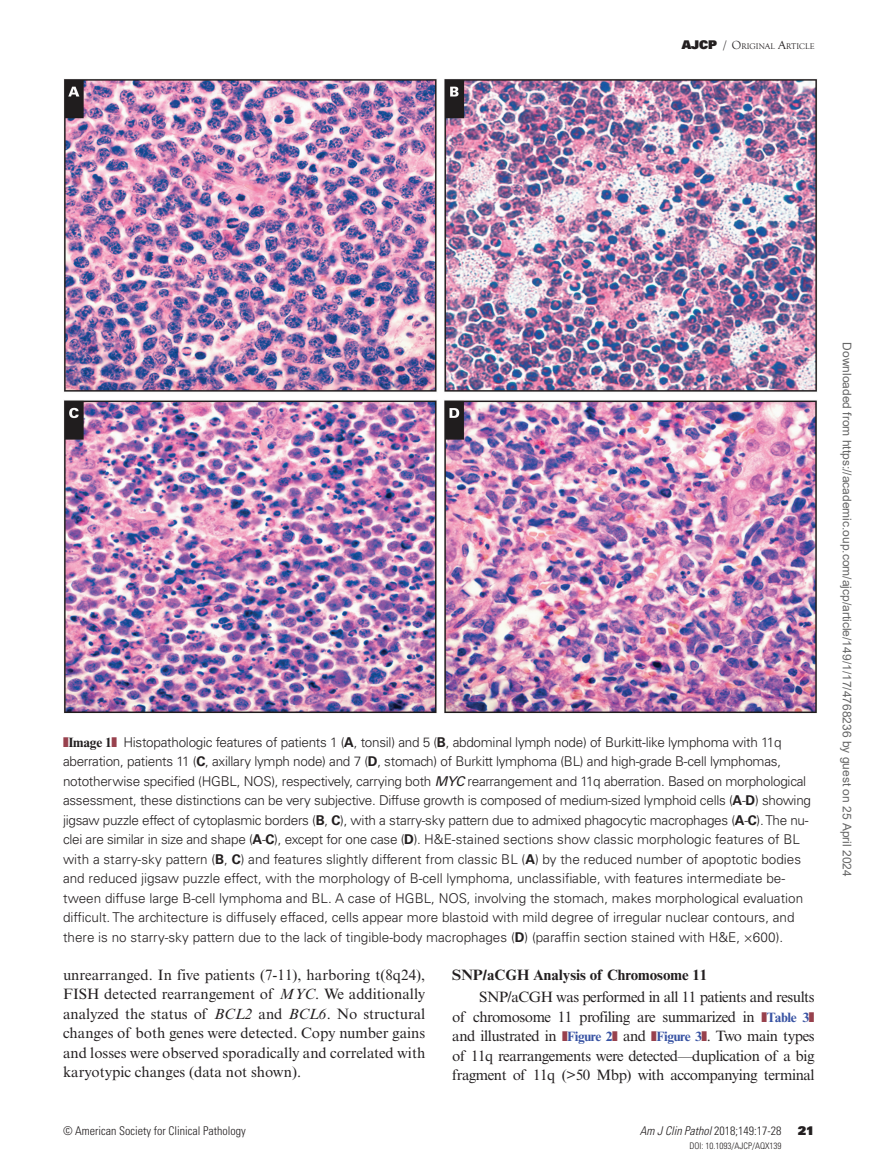
<style>
.page{position:relative;width:876px;height:1174px;background:#fff}
.page>*{position:absolute;margin:0;border:0;box-sizing:border-box;transform-origin:0 0}
.t1{font:15px/19.5px "Times New Roman MT Std";letter-spacing:-.03em;color:#231f20;text-align:justify}
.t2{font:700 15px "Times New Roman MT Std";color:#231f20}
.t3{font:300 13.5px/19.5px "Univers LT Std";letter-spacing:-.02em;color:#231f20}
.t4{font:12px "Arial";color:#666}
.t5{font:300 condensed 12px "Univers LT Std";color:#231f20}
.t6{font:12px "Univers LT Std X Black";color:#231f20}
.t7{font:300 condensed 9px "Univers LT Std";color:#231f20}
.t8{font:8.4px "Goudy Old Style T";color:#231f20}
.s1{font-family:"Univers LT Std X Black";font-size:12px}
.s2{font-style:italic;font-size:12px}
.s3{font-size:12px}
.s4{font-family:"Arial Unicode MS";font-weight:400;color:#98414d}
.s5{font-family:"Times New Roman MT Std";font-weight:700}
.s6{font-weight:700}
.s7{font-weight:400;font-style:italic}
.s8{font-style:italic}
.s9{font-family:"Arial Unicode MS";font-size:13.5px;color:#98414d}
.s10{font-weight:700;font-size:13.5px;color:#3853a3}
</style>
<div class="page">
<img style="left:64px;top:79px;width:753px;height:635px">
<p class="t8" style="left:682px;top:42px;width:134px"><span class="s1">AJCP</span> <span class="s2">/</span> <span class="s3">O</span>RIGINAL <span class="s3">A</span>RTICLE</p>
<p class="t3" style="left:63px;top:732px;width:750px"><span class="s4">❚</span><span class="s5">Image 1</span><span class="s4">❚</span> Histopathologic features of patients 1 (<span class="s6">A</span>, tonsil) and 5 (<span class="s6">B</span>, abdominal lymph node) of Burkitt-like lymphoma with 11q aberration, patients 11 (<span class="s6">C</span>, axillary lymph node) and 7 (<span class="s6">D</span>, stomach) of Burkitt lymphoma (BL) and high-grade B-cell lymphomas, nototherwise specified (HGBL, NOS), respectively, carrying both <span class="s7">MYC</span> rearrangement and 11q aberration. Based on morphological assessment, these distinctions can be very subjective. Diffuse growth is composed of medium-sized lymphoid cells (<span class="s6">A</span>-<span class="s6">D</span>) showing jigsaw puzzle effect of cytoplasmic borders (<span class="s6">B</span>, <span class="s6">C</span>), with a starry-sky pattern due to admixed phagocytic macrophages (<span class="s6">A</span>-<span class="s6">C</span>). The nu&shy;clei are similar in size and shape (<span class="s6">A</span>-<span class="s6">C</span>), except for one case (<span class="s6">D</span>). H&amp;E-stained sections show classic morphologic features of BL with a starry-sky pattern (<span class="s6">B</span>, <span class="s6">C</span>) and features slightly different from classic BL (<span class="s6">A</span>) by the reduced number of apoptotic bodies and reduced jigsaw puzzle effect, with the morphology of B-cell lymphoma, unclassifiable, with features intermediate be&shy;tween diffuse large B-cell lymphoma and BL. A case of HGBL, NOS, involving the stomach, makes morphological evaluation difficult. The architecture is diffusely effaced, cells appear more blastoid with mild degree of irregular nuclear contours, and there is no starry-sky pattern due to the lack of tingible-body macrophages (<span class="s6">D</span>) (paraffin section stained with H&amp;E, ×600).</p>
<p class="t1" style="left:63px;top:964px;width:364px">unrearranged. In five patients (7-11), harboring t(8q24), FISH detected rearrangement of <span class="s8">MYC</span>. We additionally analyzed the status of <span class="s8">BCL2</span> and <span class="s8">BCL6</span>. No structural changes of both genes were detected. Copy number gains and losses were observed sporadically and correlated with karyotypic changes (data not shown).</p>
<p class="t2" style="left:452px;top:965px;width:257px">SNP/aCGH Analysis of Chromosome 11</p>
<p class="t1" style="left:452px;top:987px;width:364px;text-indent:27px">SNP/aCGH was performed in all 11 patients and results of chromosome 11 profiling are summarized in <span class="s9">❚</span><span class="s10">Table 3</span><span class="s9">❚ </span>and illustrated in <span class="s9">❚</span><span class="s10">Figure 2</span><span class="s9">❚</span> and <span class="s9">❚</span><span class="s10">Figure 3</span><span class="s9">❚</span>. Two main types of 11q rearrangements were detected—duplication of a big fragment of 11q (&gt;50 Mbp) with accompanying terminal</p>
<p class="t5" style="left:63px;top:1124px;width:184px">© American Society for Clinical Pathology</p>
<p class="t6" style="left:798px;top:1123px;width:18px">21</p>
<p class="t5" style="left:640px;top:1124px;width:143px"><span class="s8">Am J Clin Pathol</span> 2018;149:17-28</p>
<p class="t7" style="left:690px;top:1140px;width:93px">DOI: 10.1093/AJCP/AQX139</p>
<p class="t4" style="left:851px;top:342px;width:535px;rotate:90deg">Downloaded from https://academic.oup.com/ajcp/article/149/1/17/4768236 by guest on 25 April 2024</p>
</div>
